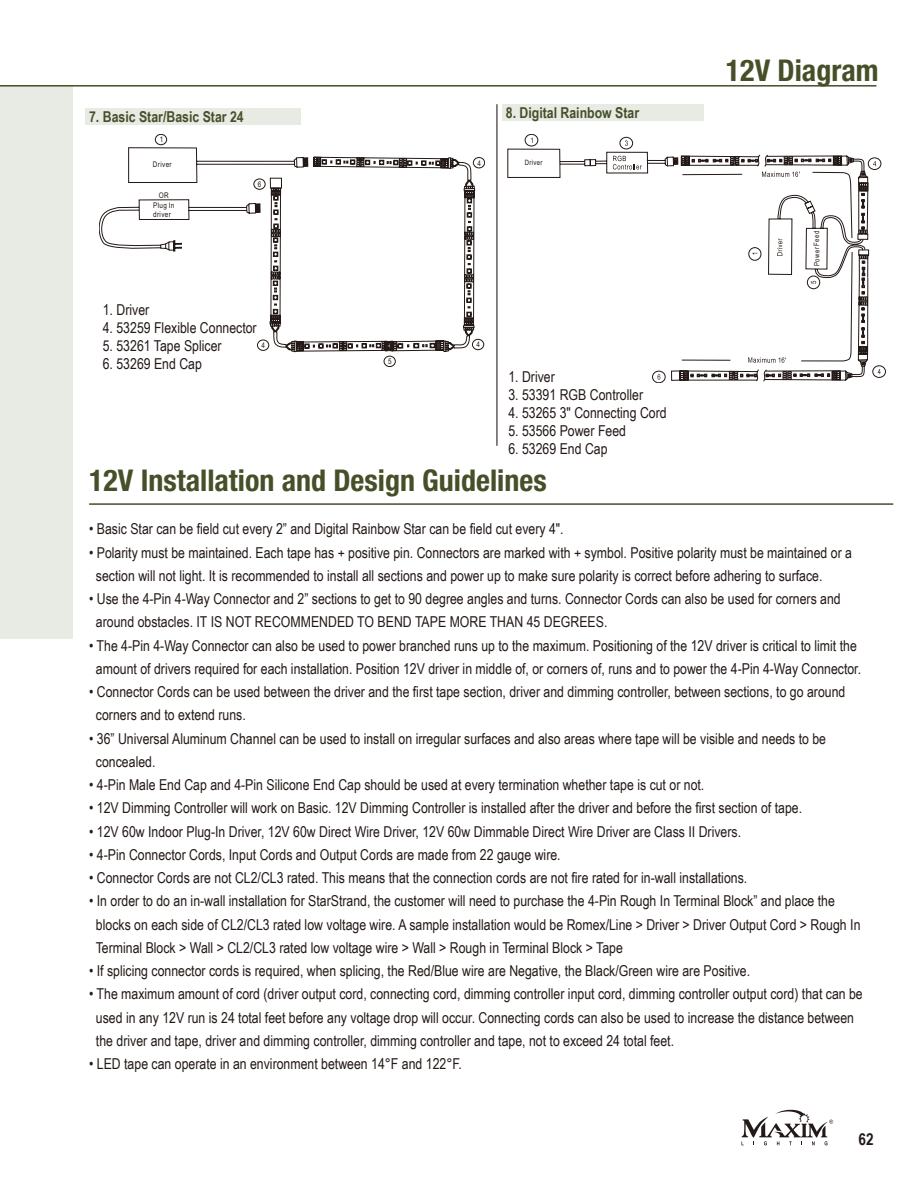
<style>
.page{position:relative;width:919px;height:1191px;background:#fff}
.page>*{position:absolute;margin:0;border:0;box-sizing:border-box;transform-origin:0 0}
.t1{font:700 condensed 30px "Helvetica Neue LT Std";color:#454f28}
.t2{font:700 16.5px "Arial Narrow";color:#231916}
.t3{font:15px/23.2px "Arial Narrow";color:#231916}
.t4{font:700 15px "Arial Narrow";color:#454f28}
.t5{font:7.8px/8.9px "Arial Narrow";letter-spacing:.045em;color:#231916}
.t6{font:7.35px "Arial Narrow";letter-spacing:.045em;color:#231916}
</style>
<div class="page">
<svg style="left:741px;top:1109px;width:92px;height:36px"></svg>
<div style="left:0;top:86px;width:72px;height:553px;background:#e8eae4"></div>
<hr style="left:89px;top:503px;width:804px;height:2px;background:#454f28">
<hr style="left:0;top:85px;width:876px;height:2px;background:#454f28">
<div style="left:85px;top:108px;width:215px;height:17px;background:#e8eae4"></div>
<svg style="left:99px;top:147px;width:376px;height:217px"></svg>
<svg style="left:270px;top:157px;width:203px;height:194px"></svg>
<div style="left:155px;top:134px;width:12px;height:11px;border:1px solid #231916;border-radius:50%"></div>
<div style="left:473px;top:157px;width:12px;height:11px;border:1px solid #231916;border-radius:50%"></div>
<div style="left:472px;top:339px;width:12px;height:11px;border:1px solid #231916;border-radius:50%"></div>
<div style="left:257px;top:340px;width:12px;height:10px;border:1px solid #231916;border-radius:50%"></div>
<div style="left:384px;top:356px;width:11px;height:11px;border:1px solid #231916;border-radius:50%"></div>
<div style="left:254px;top:179px;width:11px;height:10px;border:1px solid #231916;border-radius:50%"></div>
<hr style="left:496px;top:104px;width:1px;height:342px;background:#231916">
<div style="left:525px;top:134px;width:13px;height:12px;border:1px solid #231916;border-radius:50%"></div>
<div style="left:868px;top:158px;width:13px;height:12px;border:1px solid #231916;border-radius:50%"></div>
<div style="left:872px;top:365px;width:13px;height:12px;border:1px solid #231916;border-radius:50%"></div>
<div style="left:652px;top:371px;width:13px;height:12px;border:1px solid #231916;border-radius:50%"></div>
<svg style="left:507px;top:137px;width:373px;height:245px"></svg>
<div style="left:502px;top:104px;width:202px;height:17px;background:#e8eae4"></div>
<p class="t4" style="left:89px;top:105px;width:156px">7. Basic Star/Basic Star 24</p>
<p class="t5" style="left:160px;top:135px;width:5px">1</p>
<p class="t4" style="left:506px;top:101px;width:135px">8. Digital Rainbow Star</p>
<p class="t5" style="left:153px;top:160px;width:20px">Driver</p>
<p class="t6" style="left:524px;top:157px;width:19px">Driver</p>
<p class="t5" style="left:477px;top:158px;width:5px">4</p>
<p class="t5" style="left:159px;top:191px;width:11px">OR</p>
<p class="t5" style="left:153px;top:201px;width:23px">Plug In driver</p>
<p class="t5" style="left:258px;top:179px;width:5px">6</p>
<p class="t3" style="left:103px;top:297px;width:48px">1. Driver</p>
<p class="t3" style="left:103px;top:315px;width:155px">4. 53259 Flexible Connector</p>
<p class="t3" style="left:103px;top:333px;width:120px">5. 53261 Tape Splicer</p>
<p class="t3" style="left:103px;top:351px;width:101px">6. 53269 End Cap</p>
<p class="t5" style="left:261px;top:340px;width:5px">4</p>
<p class="t5" style="left:476px;top:340px;width:5px">4</p>
<p class="t5" style="left:388px;top:356px;width:5px">5</p>
<p class="t3" style="left:508px;top:364px;width:48px">1. Driver</p>
<p class="t3" style="left:508px;top:382px;width:136px">3. 53391 RGB Controller</p>
<p class="t3" style="left:508px;top:400px;width:160px">4. 53265 3" Connecting Cord</p>
<p class="t3" style="left:508px;top:418px;width:119px">5. 53566 Power Feed</p>
<p class="t3" style="left:508px;top:436px;width:101px">6. 53269 End Cap</p>
<p class="t1" style="left:89px;top:462px;width:459px">12V Installation and Design Guidelines</p>
<p class="t1" style="left:725px;top:52px;width:154px">12V Diagram</p>
<p class="t6" style="left:811px;top:266px;width:36px;rotate:-91deg">Power Feed</p>
<p class="t3" style="left:89px;top:517px;width:476px">• Basic Star can be field cut every 2” and Digital Rainbow Star can be field cut every 4".</p>
<p class="t3" style="left:96px;top:540px;width:757px;text-indent:-7px">• Polarity must be maintained. Each tape has + positive pin. Connectors are marked with + symbol. Positive polarity must be maintained or a section will not light. It is recommended to install all sections and power up to make sure polarity is correct before adhering to surface.</p>
<p class="t3" style="left:96px;top:586px;width:746px;text-indent:-7px">• Use the 4-Pin 4-Way Connector and 2” sections to get to 90 degree angles and turns. Connector Cords can also be used for corners and around obstacles. IT IS NOT RECOMMENDED TO BEND TAPE MORE THAN 45 DEGREES.</p>
<p class="t3" style="left:89px;top:633px;width:773px;text-align:center">• The 4-Pin 4-Way Connector can also be used to power branched runs up to the maximum. Positioning of the 12V driver is critical to limit the amount of drivers required for each installation. Position 12V driver in middle of, or corners of, runs and to power the 4-Pin 4-Way Connector.</p>
<p class="t3" style="left:96px;top:679px;width:750px;text-indent:-7px">• Connector Cords can be used between the driver and the first tape section, driver and dimming controller, between sections, to go around corners and to extend runs.</p>
<p class="t3" style="left:96px;top:726px;width:731px;text-indent:-7px">• 36” Universal Aluminum Channel can be used to install on irregular surfaces and also areas where tape will be visible and needs to be concealed.</p>
<p class="t3" style="left:89px;top:772px;width:616px">• 4-Pin Male End Cap and 4-Pin Silicone End Cap should be used at every termination whether tape is cut or not.</p>
<p class="t3" style="left:89px;top:796px;width:714px">• 12V Dimming Controller will work on Basic. 12V Dimming Controller is installed after the driver and before the first section of tape.</p>
<p class="t3" style="left:89px;top:819px;width:653px">• 12V 60w Indoor Plug-In Driver, 12V 60w Direct Wire Driver, 12V 60w Dimmable Direct Wire Driver are Class II Drivers.</p>
<p class="t3" style="left:89px;top:842px;width:473px">• 4-Pin Connector Cords, Input Cords and Output Cords are made from 22 gauge wire.</p>
<p class="t3" style="left:89px;top:865px;width:659px">• Connector Cords are not CL2/CL3 rated. This means that the connection cords are not fire rated for in-wall installations.</p>
<p class="t3" style="left:96px;top:889px;width:766px;text-indent:-7px">• In order to do an in-wall installation for StarStrand, the customer will need to purchase the 4-Pin Rough In Terminal Block” and place the blocks on each side of CL2/CL3 rated low voltage wire. A sample installation would be Romex/Line &gt; Driver &gt; Driver Output Cord &gt; Rough In<br>Terminal Block &gt; Wall &gt; CL2/CL3 rated low voltage wire &gt; Wall &gt; Rough in Terminal Block &gt; Tape</p>
<p class="t3" style="left:89px;top:958px;width:662px">• If splicing connector cords is required, when splicing, the Red/Blue wire are Negative, the Black/Green wire are Positive.</p>
<p class="t3" style="left:96px;top:982px;width:768px;text-indent:-7px">• The maximum amount of cord (driver output cord, connecting cord, dimming controller input cord, dimming controller output cord) that can be used in any 12V run is 24 total feet before any voltage drop will occur. Connecting cords can also be used to increase the distance between the driver and tape, driver and dimming controller, dimming controller and tape, not to exceed 24 total feet.</p>
<p class="t3" style="left:89px;top:1051px;width:374px">• LED tape can operate in an environment between 14°F and 122°F.</p>
<p class="t2" style="left:858px;top:1126px;width:17px">62</p>
</div>
